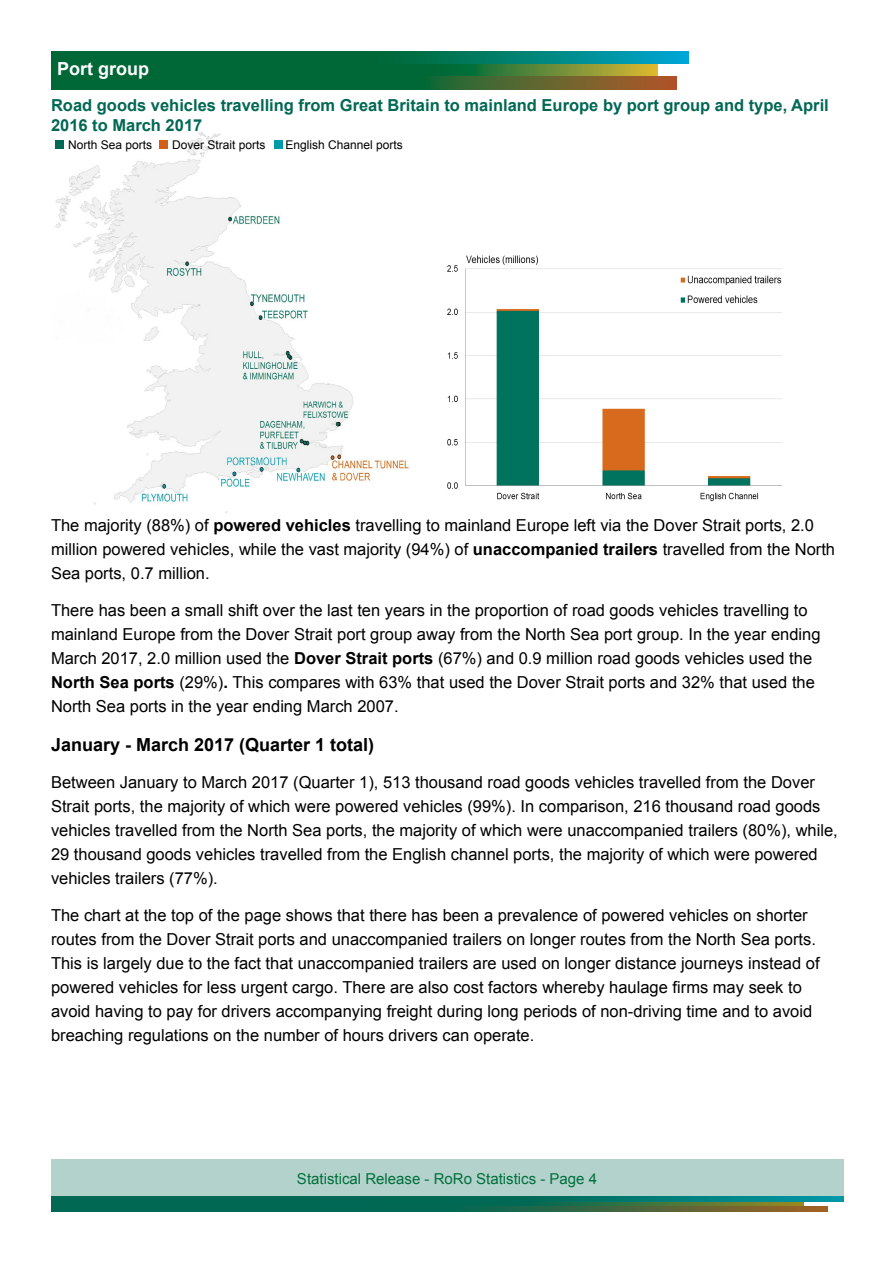
<style>
.page{position:relative;width:893px;height:1263px;background:#fff}
.page>*{position:absolute;margin:0;border:0;box-sizing:border-box;transform-origin:0 0}
.t1{font:700 18px "Arial";color:#000}
.t2{font:700 18px "Arial";color:#fff}
.bold_intro_text{font:16.5px/24px "Arial";color:#000}
.t3{font:700 16.5px/19.8px "Arial";color:#006853}
.t4{font:15px "Arial";color:#00703c}
.t5{font:12px "Arial";color:#000}
.s1{font-weight:700}
</style>
<div class="page">
<svg style="left:51px;top:1201px;width:753px;height:6px;background:#176c4d"></svg>
<svg style="left:51px;top:1196px;width:792px;height:5px;background:#007164"></svg>
<svg style="left:51px;top:1207px;width:777px;height:5px;background:#256647"></svg>
<div style="left:51px;top:1160px;width:792px;height:36px;background:#b3d2cb"></div>
<img style="left:55px;top:132px;width:354px;height:381px">
<div style="left:55px;top:140px;width:9px;height:9px;background:#006853"></div>
<div style="left:274px;top:140px;width:9px;height:9px;background:#0099a9"></div>
<div style="left:159px;top:140px;width:9px;height:9px;background:#d25f15"></div>
<img style="left:447px;top:255px;width:335px;height:247px">
<svg style="left:51px;top:64px;width:606px;height:13px;background:#247336"></svg>
<svg style="left:51px;top:51px;width:638px;height:13px;background:#00765a"></svg>
<svg style="left:51px;top:77px;width:625px;height:12px;background:#286533"></svg>
<p class="t2" style="left:57px;top:57px;width:93px">Port group</p>
<p class="t3" style="left:51px;top:96px;width:779px">Road goods vehicles travelling from Great Britain to mainland Europe by port group and type, April<br>2016 to March 2017</p>
<p class="t5" style="left:68px;top:137px;width:86px">North Sea ports</p>
<p class="t5" style="left:172px;top:137px;width:95px">Dover Strait ports</p>
<p class="t5" style="left:285px;top:137px;width:119px">English Channel ports</p>
<p class="bold_intro_text" style="left:51px;top:513px;width:786px">The majority (88%) of <span class="s1">powered vehicles</span> travelling to mainland Europe left via the Dover Strait ports, 2.0 million powered vehicles, while the vast majority (94%) of <span class="s1">unaccompanied trailers</span> travelled from the North<br>Sea ports, 0.7 million.</p>
<p class="bold_intro_text" style="left:51px;top:598px;width:771px">There has been a small shift over the last ten years in the proportion of road goods vehicles travelling to mainland Europe from the Dover Strait port group away from the North Sea port group. In the year ending March 2017, 2.0 million used the <span class="s1">Dover Strait ports</span> (67%) and 0.9 million road goods vehicles used the <span class="s1">North Sea ports</span> (29%)<span class="s1">.</span> This compares with 63% that used the Dover Strait ports and 32% that used the North Sea ports in the year ending March 2007.</p>
<p class="t1" style="left:51px;top:733px;width:325px">January - March 2017 (Quarter 1 total)</p>
<p class="bold_intro_text" style="left:51px;top:770px;width:788px">Between January to March 2017 (Quarter 1), 513 thousand road goods vehicles travelled from the Dover Strait ports, the majority of which were powered vehicles (99%). In comparison, 216 thousand road goods vehicles travelled from the North Sea ports, the majority of which were unaccompanied trailers (80%), while, 29 thousand goods vehicles travelled from the English channel ports, the majority of which were powered vehicles trailers (77%).</p>
<p class="bold_intro_text" style="left:51px;top:903px;width:770px">The chart at the top of the page shows that there has been a prevalence of powered vehicles on shorter routes from the Dover Strait ports and unaccompanied trailers on longer routes from the North Sea ports.<br>This is largely due to the fact that unaccompanied trailers are used on longer distance journeys instead of powered vehicles for less urgent cargo. There are also cost factors whereby haulage firms may seek to avoid having to pay for drivers accompanying freight during long periods of non-driving time and to avoid breaching regulations on the number of hours drivers can operate.</p>
<p class="t4" style="left:297px;top:1168px;width:302px">Statistical Release - RoRo Statistics - Page 4</p>
</div>
